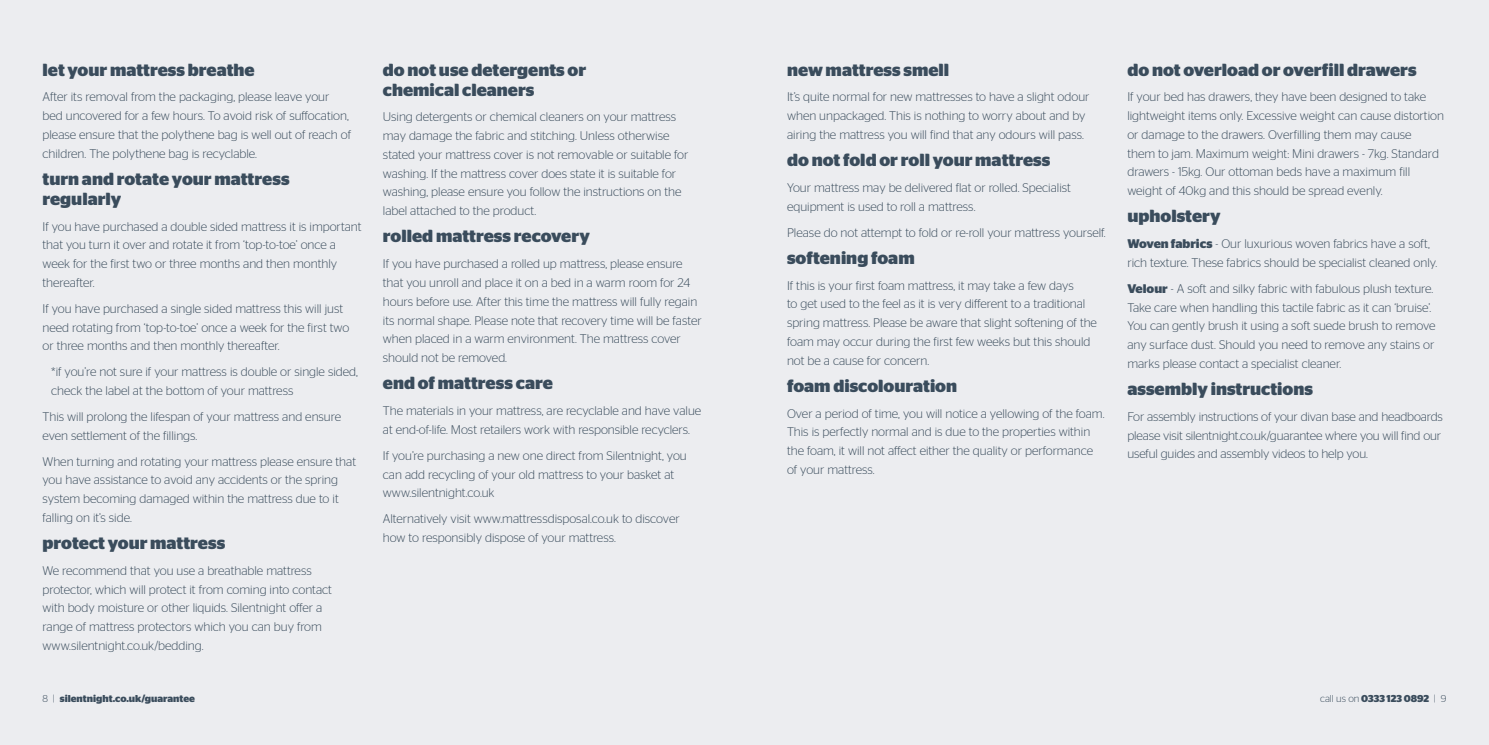
<style>
.page{position:relative;width:1489px;height:745px;background:#fff}
.page>*{position:absolute;margin:0;border:0;box-sizing:border-box;transform-origin:0 0}
.t1{font:700 17.5px/20px "Stag Sans";color:#3a4c5c}
.t2{font:300 12.5px/18.8px "Stag Sans";color:#3a4c5c}
.t3{font:700 10px "Stag Sans";color:#3a4c5c}
.s1{font-weight:700}
.s2{font-weight:300}
</style>
<div class="page">
<div style="left:0;top:0;width:1488px;height:744px;background:#ecedf0"></div>
<h1 class="t1" style="left:43px;top:58px;width:214px">let your mattress breathe</h1>
<p class="t2" style="left:43px;top:87px;width:310px">After its removal from the packaging, please leave your bed uncovered for a few hours. To avoid risk of suffocation, please ensure that the polythene bag is well out of reach of children. The polythene bag is recyclable.</p>
<h1 class="t1" style="left:43px;top:167px;width:248px">turn and rotate your mattress regularly</h1>
<p class="t2" style="left:43px;top:216px;width:320px">If you have purchased a double sided mattress it is important that you turn it over and rotate it from ‘top-to-toe’ once a week for the first two or three months and then monthly thereafter.</p>
<p class="t2" style="left:43px;top:298px;width:308px">If you have purchased a single sided mattress this will just need rotating from ‘top-to-toe’ once a week for the first two or three months and then monthly thereafter.</p>
<p class="t2" style="left:51px;top:361px;width:308px">*if you’re not sure if your mattress is double or single sided, check the label at the bottom of your mattress</p>
<p class="t2" style="left:43px;top:406px;width:300px">This will prolong the lifespan of your mattress and ensure even settlement of the fillings.</p>
<p class="t2" style="left:43px;top:450px;width:315px">When turning and rotating your mattress please ensure that you have assistance to avoid any accidents or the spring system becoming damaged within the mattress due to it falling on it’s side.</p>
<h1 class="t1" style="left:43px;top:531px;width:184px">protect your mattress</h1>
<p class="t2" style="left:43px;top:559px;width:291px">We recommend that you use a breathable mattress protector, which will protect it from coming into contact with body moisture or other liquids. Silentnight offer a range of mattress protectors which you can buy from www.silentnight.co.uk/bedding.</p>
<h1 class="t1" style="left:383px;top:58px;width:205px">do not use detergents or chemical cleaners</h1>
<p class="t2" style="left:383px;top:107px;width:307px">Using detergents or chemical cleaners on your mattress may damage the fabric and stitching. Unless otherwise stated your mattress cover is not removable or suitable for washing. If the mattress cover does state it is suitable for washing, please ensure you follow the instructions on the label attached to the product.</p>
<h1 class="t1" style="left:383px;top:225px;width:208px">rolled mattress recovery</h1>
<p class="t2" style="left:383px;top:253px;width:320px">If you have purchased a rolled up mattress, please ensure that you unroll and place it on a bed in a warm room for 24 hours before use. After this time the mattress will fully regain its normal shape. Please note that recovery time will be faster when placed in a warm environment. The mattress cover should not be removed.</p>
<h1 class="t1" style="left:383px;top:371px;width:171px">end of mattress care</h1>
<p class="t2" style="left:383px;top:400px;width:320px">The materials in your mattress, are recyclable and have value at end-of-life. Most retailers work with responsible recyclers.</p>
<p class="t2" style="left:383px;top:444px;width:305px">If you’re purchasing a new one direct from Silentnight, you can add recycling of your old mattress to your basket at www.silentnight.co.uk</p>
<p class="t2" style="left:383px;top:508px;width:298px">Alternatively visit www.mattressdisposal.co.uk to discover how to responsibly dispose of your mattress.</p>
<h1 class="t1" style="left:787px;top:58px;width:164px">new mattress smell</h1>
<p class="t2" style="left:787px;top:87px;width:304px">It’s quite normal for new mattresses to have a slight odour when unpackaged. This is nothing to worry about and by airing the mattress you will find that any odours will pass.</p>
<h1 class="t1" style="left:787px;top:148px;width:265px">do not fold or roll your mattress</h1>
<p class="t2" style="left:787px;top:177px;width:285px">Your mattress may be delivered flat or rolled. Specialist equipment is used to roll a mattress.</p>
<p class="t2" style="left:787px;top:222px;width:320px">Please do not attempt to fold or re-roll your mattress yourself.</p>
<h1 class="t1" style="left:787px;top:246px;width:129px">softening foam</h1>
<p class="t2" style="left:787px;top:274px;width:311px">If this is your first foam mattress, it may take a few days<br>to get used to the feel as it is very different to a traditional spring mattress. Please be aware that slight softening of the foam may occur during the first few weeks but this should not be a cause for concern.</p>
<h1 class="t1" style="left:787px;top:374px;width:172px">foam discolouration</h1>
<p class="t2" style="left:787px;top:402px;width:319px">Over a period of time, you will notice a yellowing of the foam.<br>This is perfectly normal and is due to the properties within the foam, it will not affect either the quality or performance of your mattress.</p>
<h1 class="t1" style="left:1127px;top:58px;width:291px">do not overload or overfill drawers</h1>
<p class="t2" style="left:1127px;top:87px;width:318px">If your bed has drawers, they have been designed to take lightweight items only. Excessive weight can cause distortion or damage to the drawers. Overfilling them may cause<br>them to jam. Maximum weight: Mini drawers - 7kg. Standard drawers - 15kg. Our ottoman beds have a maximum fill weight of 40kg and this should be spread evenly.</p>
<h1 class="t1" style="left:1127px;top:205px;width:95px">upholstery</h1>
<p class="t2" style="left:1127px;top:233px;width:311px"><span class="s1">Woven fabrics</span> - Our luxurious woven fabrics have a soft, rich texture. These fabrics should be specialist cleaned only.</p>
<p class="t2" style="left:1127px;top:278px;width:310px"><span class="s1">Velour</span> - A soft and silky fabric with fabulous plush texture.<br>Take care when handling this tactile fabric as it can ‘bruise’.<br>You can gently brush it using a soft suede brush to remove any surface dust. Should you need to remove any stains or marks please contact a specialist cleaner.</p>
<h1 class="t1" style="left:1127px;top:377px;width:187px">assembly instructions</h1>
<p class="t2" style="left:1127px;top:406px;width:317px">For assembly instructions of your divan base and headboards please visit silentnight.co.uk/guarantee where you will find our useful guides and assembly videos to help you.</p>
<p class="t3" style="left:43px;top:691px;width:154px"><span class="s2">8 |</span> silentnight.co.uk/guarantee</p>
<p class="t3" style="left:1319px;top:691px;width:128px"><span class="s2">call us on</span> 0333 123 0892 <span class="s2">| 9</span></p>
</div>
